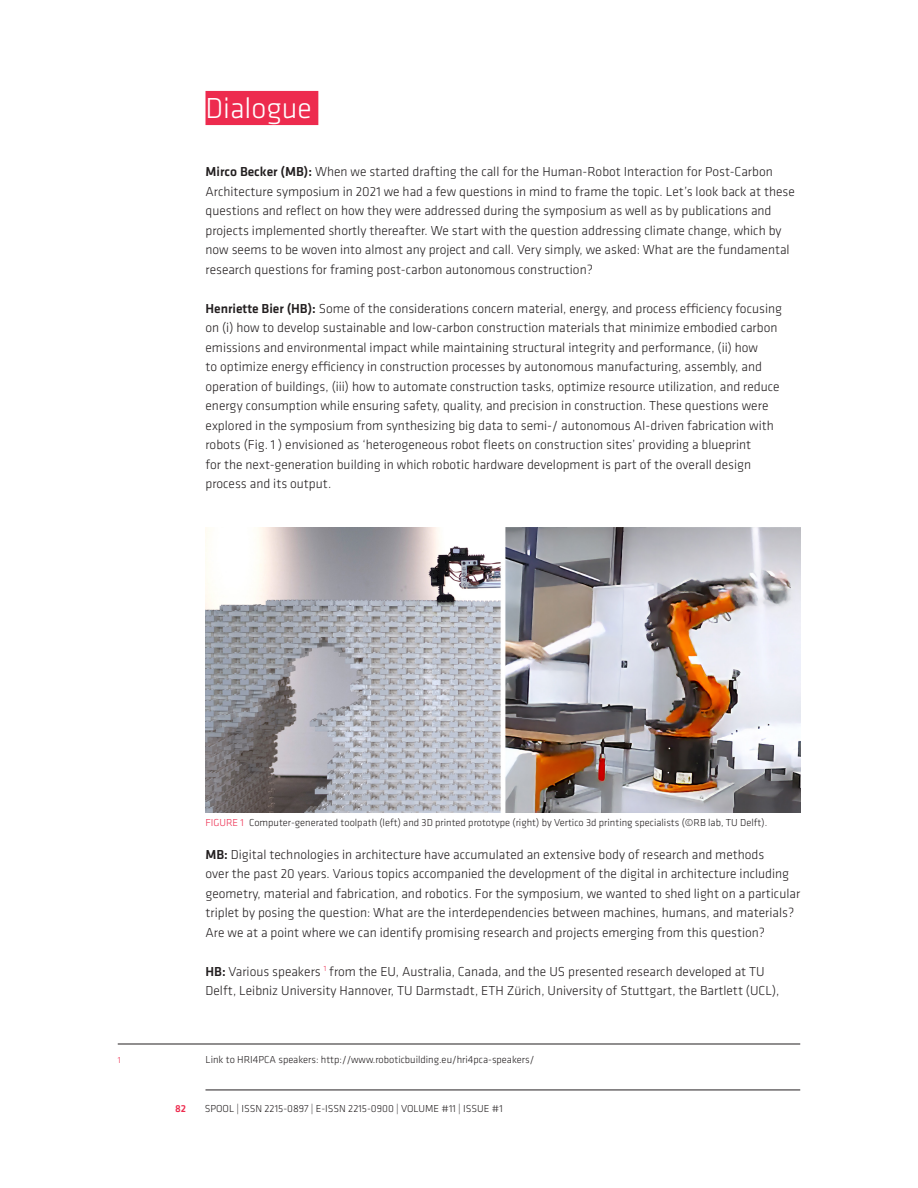
<style>
.page{position:relative;width:918px;height:1188px;background:#fff}
.page>*{position:absolute;margin:0;border:0;box-sizing:border-box;transform-origin:0 0}
.HEADING_Main_1_-_NoNr{font:300 30px "Klavika Basic";color:#fff}
.BODY_Normal{font:300 13.5px/19.5px "Klavika Basic";color:#231f20}
.BODY_Normal_-_No_Blank_Line_After{font:300 13.5px/19.5px "Klavika Basic";color:#231f20}
.FOOTNOTE_Body{font:300 10.5px "Klavika Basic";color:#231f20}
.t1{font:300 10.5px "Klavika Basic";color:#ed2b4e}
.t2{font:500 10.5px "Klavika Basic";color:#ed2b4e}
.FOOTNOTE_Body-2{font:300 9px "Klavika Basic";color:#ed2b4e}
.s1{font-weight:500}
.s2{color:#ed2b4e}
</style>
<div class="page">
<hr style="left:206px;top:1090px;width:594px;height:1px;background:#231f20">
<div style="left:206px;top:91px;width:112px;height:34px;background:#ed2b4e"></div>
<img style="left:206px;top:527px;width:594px;height:286px">
<hr style="left:118px;top:1044px;width:682px;height:1px;background:#231f20">
<p class="HEADING_Main_1_-_NoNr" style="left:206px;top:90px;width:108px">Dialogue</p>
<p class="BODY_Normal" style="left:206px;top:162px;width:591px"><span class="s1">Mirco Becker (MB):</span> When we started drafting the call for the Human-Robot Interaction for Post-Carbon Architecture symposium in 2021 we had a few questions in mind to frame the topic. Let’s look back at these questions and reflect on how they were addressed during the symposium as well as by publications and projects implemented shortly thereafter. We start with the question addressing climate change, which by now seems to be woven into almost any project and call. Very simply, we asked: What are the fundamental research questions for framing post-carbon autonomous construction?</p>
<p class="BODY_Normal_-_No_Blank_Line_After" style="left:206px;top:298px;width:578px"><span class="s1">Henriette Bier (HB):</span> Some of the considerations concern material, energy, and process efficiency focusing on (i) how to develop sustainable and low-carbon construction materials that minimize embodied carbon emissions and environmental impact while maintaining structural integrity and performance, (ii) how<br>to optimize energy efficiency in construction processes by autonomous manufacturing, assembly, and operation of buildings, (iii) how to automate construction tasks, optimize resource utilization, and reduce energy consumption while ensuring safety, quality, and precision in construction. These questions were explored in the symposium from synthesizing big data to semi-/ autonomous AI-driven fabrication with robots (Fig. 1 ) envisioned as ‘heterogeneous robot fleets on construction sites’ providing a blueprint<br>for the next-generation building in which robotic hardware development is part of the overall design process and its output.</p>
<p class="t1" style="left:206px;top:816px;width:21px">Figure</p>
<p class="FOOTNOTE_Body" style="left:241px;top:816px;width:528px"><span class="s2">1</span> Computer-generated toolpath (left) and 3D printed prototype (right) by Vertico 3d printing specialists (©RB lab, TU Delft).</p>
<p class="BODY_Normal" style="left:206px;top:844px;width:596px"><span class="s1">MB:</span> Digital technologies in architecture have accumulated an extensive body of research and methods<br>over the past 20 years. Various topics accompanied the development of the digital in architecture including geometry, material and fabrication, and robotics. For the symposium, we wanted to shed light on a particular triplet by posing the question: What are the interdependencies between machines, humans, and materials?<br>Are we at a point where we can identify promising research and projects emerging from this question?</p>
<p class="BODY_Normal" style="left:206px;top:961px;width:575px"><span class="s1">HB:</span> Various speakers <sup>1</sup> from the EU, Australia, Canada, and the US presented research developed at TU<br>Delft, Leibniz University Hannover, TU Darmstadt, ETH Zürich, University of Stuttgart, the Bartlett (UCL),</p>
<p class="FOOTNOTE_Body-2" style="left:118px;top:1055px;width:4px">1</p>
<p class="FOOTNOTE_Body" style="left:206px;top:1054px;width:330px">Link to HRI4PCA speakers: http://www.roboticbuilding.eu/hri4pca-speakers/</p>
<p class="t2" style="left:175px;top:1102px;width:12px">82</p>
<p class="FOOTNOTE_Body" style="left:205px;top:1102px;width:300px">SPOOL | ISSN 2215-0897 | E-ISSN 2215-0900 | VOLUME #11 | ISSUE #1</p>
</div>
